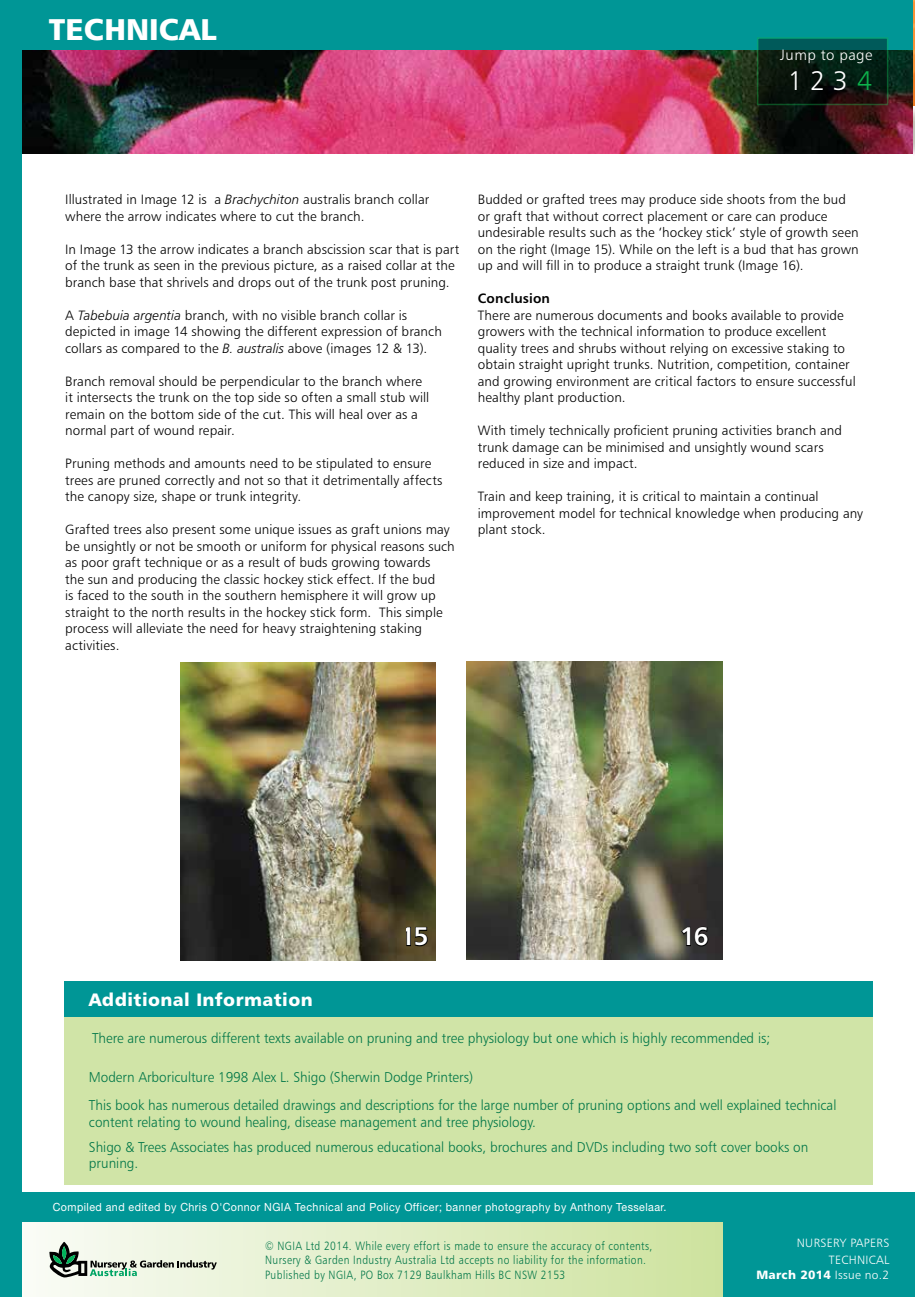
<style>
.page{position:relative;width:915px;height:1297px;background:#fff}
.page>*{position:absolute;margin:0;border:0;box-sizing:border-box;transform-origin:0 0}
.t1{font:30px "Humanist 777 BT Black B";color:#fff}
.t2{font:27px "Humanist 777 BT Light B";color:#fff}
.t3{font:25.5px "Humanist 777 BT Bold B";color:#fff}
.t4{font:18px "Humanist 777 BT Black B";letter-spacing:.025em;color:#fff}
.t5{font:15px "Humanist 777 BT Light B";letter-spacing:.025em;color:#fff}
.t6{font:14.25px/28.7px "Humanist 777 BT Light B";color:#007647;scale:.95 1}
.t7{font:13.5px/16.5px "Humanist 777 BT Light B";letter-spacing:.005em;color:#000}
.t8{font:13.5px "Humanist 777 BT Bold B";letter-spacing:.01em;color:#000}
.t9{font:12px/14.4px "Humanist 777 BT Light B";letter-spacing:.04em;color:#007647;scale:.86 1}
.t10{font:12px/17.2px "Humanist 777 BT Light B";letter-spacing:.025em;color:#fff}
.t11{font:12px "Humanist 777 BT Black B";letter-spacing:.025em;color:#fff}
.t12{font:11.25px "Helvetica Neue";letter-spacing:.04em;color:#fff;scale:.95 1}
.s1{color:#0db14b}
.s2{font-family:"Humanist 777 BT Light Italic B"}
.s3{font-family:"Humanist 777 BT Light B"}
</style>
<div class="page">
<div style="left:64px;top:1016px;width:808px;height:159px;background:#d0e4a7"></div>
<div style="left:0;top:1192px;width:914px;height:36px;background:#009696"></div>
<img style="left:21px;top:50px;width:892px;height:103px">
<div style="left:0;top:1222px;width:741px;height:75px;background:linear-gradient(to right,#fbfcf9,#cce19b)"></div>
<div style="left:0;top:0;width:914px;height:50px;background:#009696"></div>
<svg style="left:49px;top:1242px;width:168px;height:35px;background:#becaba"></svg>
<div style="left:723px;top:1222px;width:191px;height:75px;background:#009696"></div>
<div style="left:0;top:0;width:21px;height:1297px;background:#009696"></div>
<div style="left:64px;top:982px;width:808px;height:35px;background:#009696"></div>
<div style="left:64px;top:1093px;width:808px;height:91px;background:#d0e4a7"></div>
<img style="left:913px;top:0;width:1px;height:154px">
<img style="left:180px;top:662px;width:255px;height:298px">
<img style="left:466px;top:661px;width:255px;height:298px">
<svg style="left:406px;top:925px;width:22px;height:22px"></svg>
<svg style="left:680px;top:925px;width:28px;height:22px"></svg>
<svg style="left:759px;top:40px;width:126px;height:62px;background:#07231b"></svg>
<div style="left:756px;top:37px;width:132px;height:68px;border:2px solid #0db14b"></div>
<h1 class="t1" style="left:49px;top:11px;width:169px">Technical</h1>
<p class="t5" style="left:780px;top:45px;width:93px">Jump to page</p>
<h2 class="t2" style="left:787px;top:64px;width:86px">123<span class="s1">4</span></h2>
<p class="t7" style="left:65px;top:191px;width:365px">Illustrated in Image 12 is a <span class="s2">Brachychiton</span> australis branch collar where the arrow indicates where to cut the branch.</p>
<p class="t7" style="left:65px;top:241px;width:395px">In Image 13 the arrow indicates a branch abscission scar that is part of the trunk as seen in the previous picture, as a raised collar at the branch base that shrivels and drops out of the trunk post pruning.</p>
<p class="t7" style="left:65px;top:307px;width:378px">A <span class="s2">Tabebuia argentia</span> branch, with no visible branch collar is depicted in image 14 showing the different expression of branch collars as compared to the <span class="s2">B. australis</span> above (images 12 &amp; 13).</p>
<p class="t7" style="left:65px;top:373px;width:365px">Branch removal should be perpendicular to the branch where it intersects the trunk on the top side so often a small stub will remain on the bottom side of the cut. This will heal over as a normal part of wound repair.</p>
<p class="t7" style="left:65px;top:455px;width:378px">Pruning methods and amounts need to be stipulated to ensure trees are pruned correctly and not so that it detrimentally affects the canopy size, shape or trunk integrity.</p>
<p class="t7" style="left:65px;top:521px;width:391px">Grafted trees also present some unique issues as graft unions may be unsightly or not be smooth or uniform for physical reasons such as poor graft technique or as a result of buds growing towards<br>the sun and producing the classic hockey stick effect. If the bud<br>is faced to the south in the southern hemisphere it will grow up straight to the north results in the hockey stick form. This simple process will alleviate the need for heavy straightening staking activities.</p>
<p class="t7" style="left:477px;top:191px;width:382px">Budded or grafted trees may produce side shoots from the bud or graft that without correct placement or care can produce undesirable results such as the ‘hockey stick’ style of growth seen on the right (Image 15). While on the left is a bud that has grown up and will fill in to produce a straight trunk (Image 16).</p>
<p class="t8" style="left:477px;top:290px;width:74px">Conclusion</p>
<p class="t7" style="left:477px;top:307px;width:379px">There are numerous documents and books available to provide growers with the technical information to produce excellent quality trees and shrubs without relying on excessive staking to obtain straight upright trunks. Nutrition, competition, container and growing environment are critical factors to ensure successful healthy plant production.</p>
<p class="t7" style="left:477px;top:422px;width:365px">With timely technically proficient pruning activities branch and trunk damage can be minimised and unsightly wound scars reduced in size and impact.</p>
<p class="t7" style="left:477px;top:488px;width:386px">Train and keep training, it is critical to maintain a continual improvement model for technical knowledge when producing any plant stock.</p>
<h3 class="t3" style="left:400px;top:920px;width:30px">15</h3>
<h3 class="t3" style="left:679px;top:920px;width:30px">16</h3>
<h3 class="t4" style="left:89px;top:988px;width:225px">Additional Information</h3>
<p class="t6" style="left:92px;top:1023px;width:715px">There are numerous different texts available on pruning and tree physiology but one which is highly recommended is;</p>
<p class="t6" style="left:89px;top:1062px;width:788px">Modern Arboriculture 1998 Alex L. Shigo (Sherwin Dodge Printers)<br>This book has numerous detailed drawings and descriptions for the large number of pruning options and well explained technical</p>
<p class="t6" style="left:89px;top:1109px;width:758px;line-height:25px">content relating to wound healing, disease management and tree physiology.<br>Shigo &amp; Trees Associates has produced numerous educational books, brochures and DVDs including two soft cover books on</p>
<p class="t6" style="left:89px;top:1149px;width:53px">pruning.</p>
<p class="t12" style="left:53px;top:1200px;width:647px">Compiled and edited by Chris O'Connor NGIA Technical and Policy Officer; banner photography by Anthony Tesselaar.</p>
<p class="t9" style="left:265px;top:1238px;width:452px">© NGIA Ltd 2014. While every effort is made to ensure the accuracy of contents,<br>Nursery &amp; Garden Industry Australia Ltd accepts no liability for the information.<br>Published by NGIA, PO Box 7129 Baulkham Hills BC NSW 2153</p>
<p class="t10" style="left:828px;top:1234px;width:62px;text-indent:-32px">NURSERY PAPERS technical</p>
<p class="t11" style="left:756px;top:1267px;width:134px">March 2014 <span class="s3">Issue no.2</span></p>
</div>
